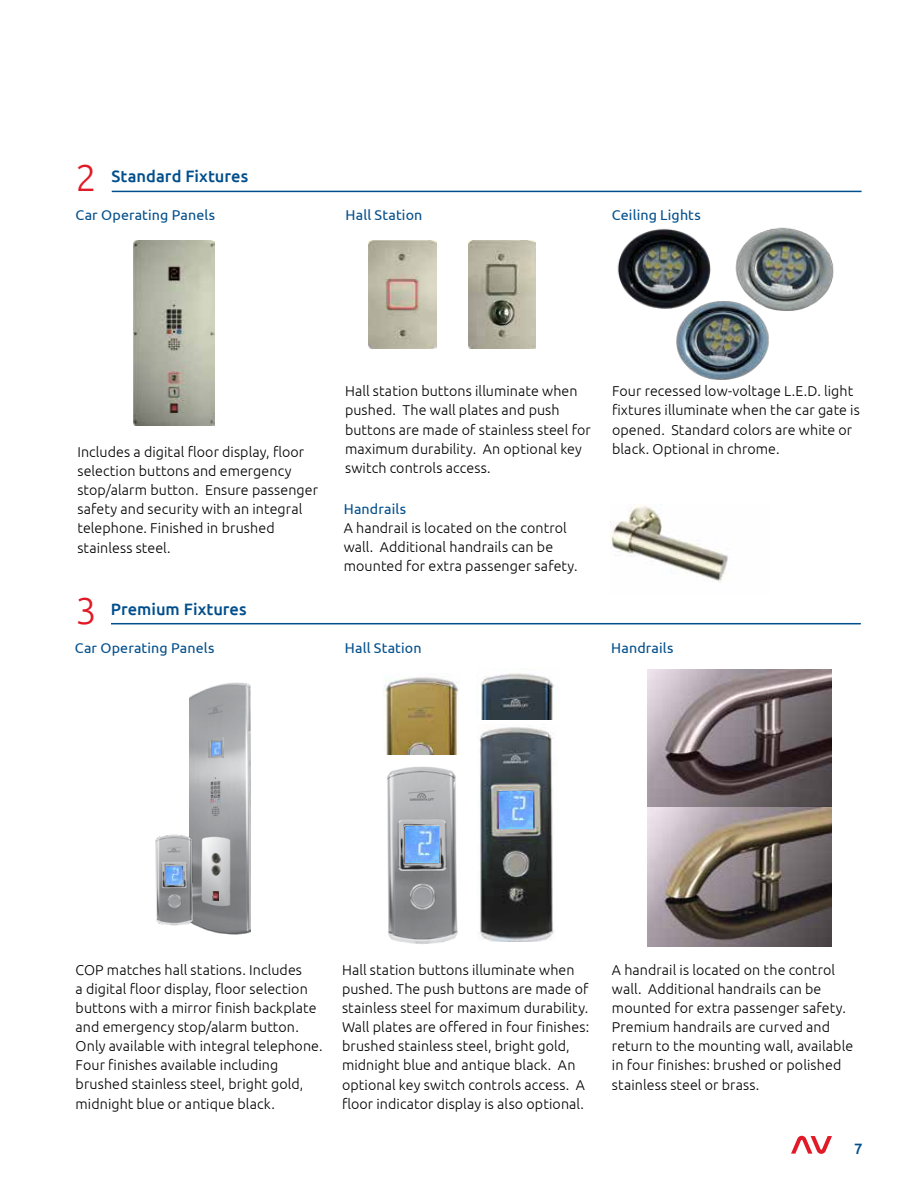
<style>
.page{position:relative;width:918px;height:1188px;background:#fff}
.page>*{position:absolute;margin:0;border:0;box-sizing:border-box;transform-origin:0 0}
.t1{font:300 37.5px "Ubuntu";color:#e11a27}
.t2{font:500 16.5px "Ubuntu";color:#004e8b}
.t3{font:500 15px "Ubuntu";color:#004e8b}
.t4{font:300 14.25px/19.2px "Ubuntu";letter-spacing:.005em;color:#000}
.t5{font:14.25px "Ubuntu";letter-spacing:.01em;color:#004e8b}
</style>
<div class="page">
<svg style="left:791px;top:1136px;width:41px;height:18px"></svg>
<hr style="left:112px;top:191px;width:750px;height:1px;background:#004e8b">
<img style="left:133px;top:240px;width:81px;height:185px">
<img style="left:368px;top:240px;width:69px;height:108px">
<hr style="left:111px;top:623px;width:750px;height:1px;background:#004e8b">
<img style="left:647px;top:670px;width:184px;height:276px">
<img style="left:387px;top:766px;width:71px;height:178px">
<img style="left:405px;top:826px;width:33px;height:37px">
<img style="left:384px;top:677px;width:76px;height:78px">
<img style="left:481px;top:673px;width:73px;height:47px">
<img style="left:479px;top:725px;width:75px;height:217px">
<img style="left:499px;top:792px;width:33px;height:36px">
<img style="left:189px;top:682px;width:61px;height:253px">
<img style="left:209px;top:736px;width:15px;height:21px">
<img style="left:155px;top:825px;width:38px;height:103px">
<img style="left:166px;top:866px;width:16px;height:18px">
<img style="left:211px;top:741px;width:10px;height:15px">
<svg style="left:213px;top:891px;width:6px;height:10px"></svg>
<img style="left:210px;top:853px;width:12px;height:23px">
<svg style="left:211px;top:799px;width:9px;height:4px"></svg>
<img style="left:749px;top:227px;width:85px;height:72px">
<img style="left:617px;top:228px;width:132px;height:78px">
<img style="left:646px;top:299px;width:174px;height:81px">
<img style="left:468px;top:240px;width:67px;height:108px">
<img style="left:610px;top:505px;width:118px;height:78px">
<h1 class="t1" style="left:76px;top:155px;width:23px">2</h1>
<p class="t2" style="left:112px;top:166px;width:138px">Standard Fixtures</p>
<p class="t5" style="left:76px;top:207px;width:141px">Car Operating Panels</p>
<p class="t5" style="left:346px;top:207px;width:78px">Hall Station</p>
<p class="t5" style="left:612px;top:207px;width:90px">Ceiling Lights</p>
<p class="t4" style="left:77px;top:442px;width:242px">Includes a digital floor display, floor selection buttons and emergency stop/alarm button. Ensure passenger safety and security with an integral telephone. Finished in brushed stainless steel.</p>
<p class="t4" style="left:345px;top:381px;width:247px">Hall station buttons illuminate when pushed. The wall plates and push buttons are made of stainless steel for maximum durability. An optional key switch controls access.</p>
<p class="t4" style="left:612px;top:381px;width:249px">Four recessed low-voltage L.E.D. light fixtures illuminate when the car gate is opened. Standard colors are white or black. Optional in chrome.</p>
<p class="t5" style="left:344px;top:500px;width:64px">Handrails</p>
<p class="t4" style="left:344px;top:518px;width:235px">A handrail is located on the control wall. Additional handrails can be mounted for extra passenger safety.</p>
<h1 class="t1" style="left:75px;top:588px;width:23px">3</h1>
<p class="t2" style="left:111px;top:598px;width:137px">Premium Fixtures</p>
<p class="t5" style="left:75px;top:639px;width:141px">Car Operating Panels</p>
<p class="t5" style="left:345px;top:639px;width:78px">Hall Station</p>
<p class="t5" style="left:611px;top:639px;width:64px">Handrails</p>
<p class="t4" style="left:76px;top:960px;width:248px">COP matches hall stations. Includes<br>a digital floor display, floor selection buttons with a mirror finish backplate and emergency stop/alarm button.<br>Only available with integral telephone.<br>Four finishes available including brushed stainless steel, bright gold, midnight blue or antique black.</p>
<p class="t4" style="left:342px;top:960px;width:249px">Hall station buttons illuminate when pushed. The push buttons are made of stainless steel for maximum durability.<br>Wall plates are offered in four finishes: brushed stainless steel, bright gold, midnight blue and antique black. An optional key switch controls access. A floor indicator display is also optional.</p>
<p class="t4" style="left:612px;top:960px;width:243px">A handrail is located on the control wall. Additional handrails can be mounted for extra passenger safety.<br>Premium handrails are curved and return to the mounting wall, available in four finishes: brushed or polished stainless steel or brass.</p>
<p class="t3" style="left:854px;top:1140px;width:10px">7</p>
</div>
